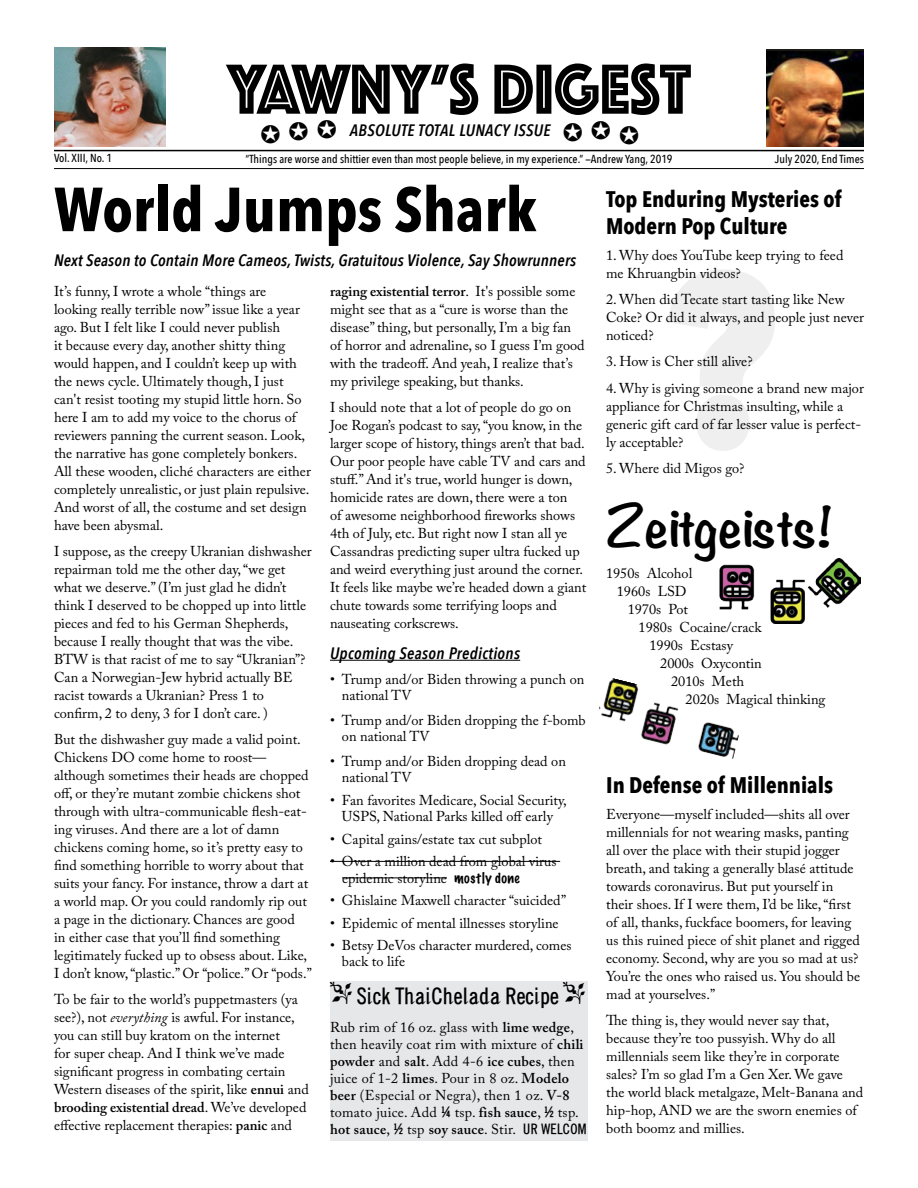
<style>
.page{position:relative;width:918px;height:1188px;background:#fff}
.page>*{position:absolute;margin:0;border:0;box-sizing:border-box;transform-origin:0 0}
.t1{font:800 246px "Avenir Next Condensed";color:#efeff0}
.t2{font:73.5px "Phosphate Inline";color:#000;scale:.9 1}
.t3{font:700 61.5px "Avenir Next Condensed";color:#000}
.t4{font:700 49.5px "Noteworthy";color:#000}
.t5{font:25.5px "Zapf Dingbats ITC";color:#000}
.t6{font:700 22.5px/27px "Avenir Next Condensed";color:#000}
.t7{font:22.5px "Thaitrade";color:#000}
.t8{font:italic 600 16.5px "Avenir Next Condensed";letter-spacing:.01em;color:#000}
.t9{font:14.25px/18px "Adobe Caslon Pro";color:#000}
.t10{font:14.25px/17.1px "Adobe Caslon Pro";letter-spacing:.02em;color:#000}
.t11{font:500 11.7px "Avenir Next Condensed";color:#000}
.s1{font-weight:600}
.s2{font-family:"Marker Felt";font-weight:100;font-size:13.5px}
.s3{font-style:italic}
.s4{font-family:"Adobe Caslon Pro"}
.s5{font-family:"Thaitrade"}
</style>
<div class="page">
<hr style="left:54px;top:150px;width:810px;height:1px;background:#000">
<img style="left:767px;top:50px;width:97px;height:97px">
<hr style="left:54px;top:168px;width:810px;height:1px;background:#000">
<hr style="left:330px;top:660px;width:190px;height:1px;background:#000">
<hr style="left:330px;top:861px;width:230px;height:1px;background:#000">
<hr style="left:342px;top:878px;width:105px;height:1px;background:#000">
<img style="left:719px;top:558px;width:141px;height:65px">
<img style="left:599px;top:678px;width:140px;height:81px">
<img style="left:54px;top:48px;width:111px;height:98px">
<div style="left:330px;top:981px;width:258px;height:159px;background:#e6e7e8"></div>
<h2 class="t2" style="left:227px;top:37px;width:517px">YAWNY’S DIGEST</h2>
<h3 class="t5" style="left:260px;top:119px;width:78px">✪ ✪ ✪</h3>
<h3 class="t5" style="left:563px;top:120px;width:78px">✪ ✪ ✪</h3>
<p class="t8" style="left:350px;top:121px;width:202px">ABSOLUTE TOTAL LUNACY ISSUE</p>
<p class="t11" style="left:54px;top:151px;width:60px">Vol. XIII, No. 1</p>
<p class="t11" style="left:245px;top:152px;width:429px">“Things are worse and shittier even than most people believe, in my experience.” —Andrew Yang, 2019</p>
<p class="t11" style="left:775px;top:152px;width:91px">July 2020, End Times</p>
<h3 class="t3" style="left:54px;top:172px;width:484px">World Jumps Shark</h3>
<p class="t8" style="left:54px;top:250px;width:524px">Next Season to Contain More Cameos, Twists, Gratuitous Violence, Say Showrunners</p>
<p class="t9" style="left:330px;top:282px;width:256px"><span class="s1">raging existential terror</span>. It's possible some might see that as a “cure is worse than the disease” thing, but personally, I’m a big fan of horror and adrenaline, so I guess I’m good with the tradeoff. And yeah, I realize that’s my privilege speaking, but thanks.</p>
<p class="t9" style="left:330px;top:398px;width:258px">I should note that a lot of people do go on Joe Rogan’s podcast to say, “you know, in the larger scope of history, things aren’t that bad.<br>Our poor people have cable TV and cars and stuff.” And it's true, world hunger is down, homicide rates are down, there were a ton<br>of awesome neighborhood fireworks shows 4th of July, etc. But right now I stan all ye Cassandras predicting super ultra fucked up and weird everything just around the corner.<br>It feels like maybe we’re headed down a giant chute towards some terrifying loops and nauseating corkscrews.</p>
<p class="t8" style="left:330px;top:643px;width:192px">Upcoming Season Predictions</p>
<p class="t9" style="left:342px;top:670px;width:244px;line-height:16.5px;text-indent:-12px">• Trump and/or Biden throwing a punch on national TV</p>
<p class="t9" style="left:342px;top:712px;width:245px;line-height:16.5px;text-indent:-12px">• Trump and/or Biden dropping the f-bomb on national TV</p>
<p class="t9" style="left:342px;top:753px;width:225px;line-height:16.5px;text-indent:-12px">• Trump and/or Biden dropping dead on national TV</p>
<p class="t9" style="left:330px;top:792px;width:238px;line-height:16.5px;text-align:center">• Fan favorites Medicare, Social Security,<br>USPS, National Parks killed off early</p>
<p class="t9" style="left:330px;top:830px;width:213px">• Capital gains/estate tax cut subplot</p>
<p class="t9" style="left:342px;top:853px;width:216px;line-height:16.5px;text-indent:-12px">• Over a million dead from global virus epidemic storyline <span class="s2">mostly done</span></p>
<p class="t9" style="left:330px;top:891px;width:238px">• Ghislaine Maxwell character “suicided”</p>
<p class="t9" style="left:330px;top:914px;width:230px">• Epidemic of mental illnesses storyline</p>
<p class="t9" style="left:342px;top:937px;width:231px;line-height:16.5px;text-indent:-12px">• Betsy DeVos character murdered, comes back to life</p>
<p class="t9" style="left:54px;top:282px;width:258px">It’s funny, I wrote a whole “things are looking really terrible now”issue like a year ago. But I felt like I could never publish<br>it because every day, another shitty thing would happen, and I couldn’t keep up with the news cycle. Ultimately though, I just can't resist tooting my stupid little horn. So here I am to add my voice to the chorus of reviewers panning the current season. Look, the narrative has gone completely bonkers.<br>All these wooden, cliché characters are either completely unrealistic, or just plain repulsive.<br>And worst of all, the costume and set design have been abysmal.</p>
<p class="t9" style="left:54px;top:542px;width:259px">I suppose, as the creepy Ukranian dishwasher repairman told me the other day, “we get what we deserve.” (I’m just glad he didn’t think I deserved to be chopped up into little pieces and fed to his German Shepherds, because I really thought that was the vibe.<br>BTW is that racist of me to say “Ukranian”?<br>Can a Norwegian-Jew hybrid actually BE racist towards a Ukranian? Press 1 to confirm, 2 to deny, 3 for I don’t care. )</p>
<p class="t9" style="left:54px;top:730px;width:259px">But the dishwasher guy made a valid point.<br>Chickens DO come home to roost— although sometimes their heads are chopped off, or they’re mutant zombie chickens shot through with ultra-communicable flesh-eat&shy;ing viruses. And there are a lot of damn chickens coming home, so it’s pretty easy to find something horrible to worry about that suits your fancy. For instance, throw a dart at a world map. Or you could randomly rip out a page in the dictionary. Chances are good<br>in either case that you’ll find something legitimately fucked up to obsess about. Like, I don’t know, “plastic.” Or “police.” Or “pods.”</p>
<p class="t9" style="left:54px;top:990px;width:256px">To be fair to the world’s puppetmasters (ya see?), not <span class="s3">everything</span> is awful. For instance, you can still buy kratom on the internet<br>for super cheap. And I think we’ve made significant progress in combating certain Western diseases of the spirit, like <span class="s1">ennui</span> and <span class="s1">brooding existential dread</span>. We’ve developed effective replacement therapies: <span class="s1">panic</span> and</p>
<h3 class="t7" style="left:330px;top:983px;width:257px"><span class="s4">o</span> Sick ThaiChelada Recipe <span class="s4">o</span></h3>
<p class="t10" style="left:330px;top:1018px;width:258px">Rub rim of 16 oz. glass with <span class="s1">lime wedge</span>, then heavily coat rim with mixture of <span class="s1">chili powder</span> and <span class="s1">salt</span>. Add 4-6 <span class="s1">ice cubes</span>, then juice of 1-2 <span class="s1">limes</span>. Pour in 8 oz. <span class="s1">Modelo beer</span> (Especial or Negra), then 1 oz. <span class="s1">V-8 </span>tomato juice. Add <span class="s5">¼</span> tsp. <span class="s1">fish sauce</span>, <span class="s5">½</span> tsp. <span class="s1">hot sauce</span>, <span class="s5">½</span> tsp <span class="s1">soy sauce</span>. Stir. <span class="s5">UR WELCOM</span></p>
<h3 class="t6" style="left:606px;top:186px;width:237px">Top Enduring Mysteries of<br>Modern Pop Culture</h3>
<p class="t9" style="left:606px;top:246px;width:239px">1. Why does YouTube keep trying to feed me Khruangbin videos?</p>
<p class="t9" style="left:606px;top:290px;width:260px">2. When did Tecate start tasting like New<br>Coke? Or did it always, and people just never noticed?</p>
<p class="t9" style="left:606px;top:353px;width:148px">3. How is Cher still alive?</p>
<p class="t9" style="left:606px;top:379px;width:259px">4. Why is giving someone a brand new major appliance for Christmas insulting, while a generic gift card of far lesser value is perfect&shy;ly acceptable?</p>
<p class="t9" style="left:606px;top:459px;width:140px">5. Where did Migos go?</p>
<h3 class="t4" style="left:606px;top:483px;width:229px">Zeitgeists!</h3>
<p class="t9" style="left:606px;top:564px;width:88px">1950s Alcohol</p>
<p class="t9" style="left:617px;top:582px;width:71px">1960s LSD</p>
<p class="t9" style="left:628px;top:600px;width:62px">1970s Pot</p>
<p class="t9" style="left:639px;top:618px;width:124px">1980s Cocaine/crack</p>
<p class="t9" style="left:649px;top:636px;width:85px">1990s Ecstasy</p>
<p class="t9" style="left:660px;top:654px;width:103px">2000s Oxycontin</p>
<p class="t9" style="left:671px;top:672px;width:75px">2010s Meth</p>
<p class="t9" style="left:686px;top:690px;width:141px">2020s Magical thinking</p>
<h1 class="t1" style="left:663px;top:208px;width:115px">?</h1>
<h3 class="t6" style="left:606px;top:771px;width:228px">In Defense of Millennials</h3>
<p class="t9" style="left:606px;top:805px;width:255px">Everyone—myself included—shits all over millennials for not wearing masks, panting all over the place with their stupid jogger breath, and taking a generally blasé attitude towards coronavirus. But put yourself in their shoes. If I were them, I’d be like, “first of all, thanks, fuckface boomers, for leaving us this ruined piece of shit planet and rigged economy. Second, why are you so mad at us?<br>You’re the ones who raised us. You should be mad at yourselves.”</p>
<p class="t9" style="left:606px;top:1011px;width:259px">The thing is, they would never say that, because they’re too pussyish. Why do all millennials seem like they’re in corporate sales? I’m so glad I’m a Gen Xer. We gave the world black metalgaze, Melt-Banana and hip-hop, AND we are the sworn enemies of both boomz and millies.</p>
</div>
